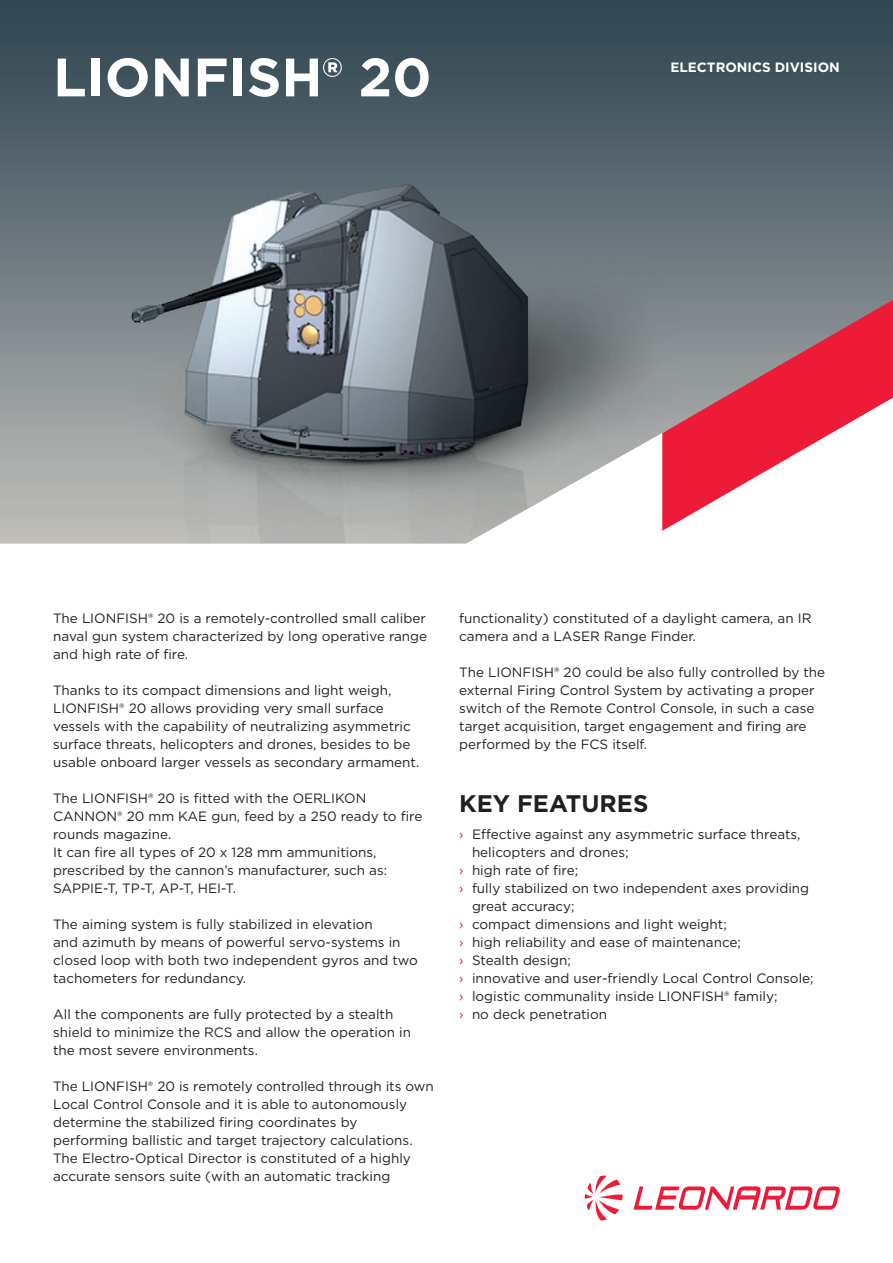
<style>
.page{position:relative;width:893px;height:1263px;background:#fff}
.page>*{position:absolute;margin:0;border:0;box-sizing:border-box;transform-origin:0 0}
.t1{font:700 54px "Gotham";color:#fff}
.t2{font:700 24px "Gotham";color:#231f20}
.t3{font:13.5px/18px "Gotham";color:#231f20}
.t4{font:700 13.5px "Gotham";color:#fff}
.s1{color:#ed1a38}
</style>
<div class="page">
<img style="left:0;top:0;width:893px;height:543px">
<svg style="left:585px;top:1175px;width:255px;height:45px"></svg>
<svg style="left:662px;top:300px;width:231px;height:231px"></svg>
<h1 class="t1" style="left:53px;top:41px;width:380px">LIONFISH® 20</h1>
<p class="t4" style="left:670px;top:58px;width:171px">ELECTRONICS DIVISION</p>
<p class="t3" style="left:53px;top:609px;width:376px;text-align:justify">The LIONFISH® 20 is a remotely-controlled small caliber naval gun system characterized by long operative range and high rate of fire.</p>
<p class="t3" style="left:53px;top:681px;width:368px">Thanks to its compact dimensions and light weigh, LIONFISH® 20 allows providing very small surface vessels with the capability of neutralizing asymmetric surface threats, helicopters and drones, besides to be usable onboard larger vessels as secondary armament.</p>
<p class="t3" style="left:53px;top:789px;width:371px">The LIONFISH® 20 is fitted with the OERLIKON CANNON® 20 mm KAE gun, feed by a 250 ready to fire rounds magazine.<br>It can fire all types of 20 x 128 mm ammunitions, prescribed by the cannon’s manufacturer, such as:<br>SAPPIE-T, TP-T, AP-T, HEI-T.</p>
<p class="t3" style="left:53px;top:915px;width:366px">The aiming system is fully stabilized in elevation<br>and azimuth by means of powerful servo-systems in closed loop with both two independent gyros and two tachometers for redundancy.</p>
<p class="t3" style="left:53px;top:1005px;width:359px">All the components are fully protected by a stealth shield to minimize the RCS and allow the operation in the most severe environments.</p>
<p class="t3" style="left:53px;top:1077px;width:382px">The LIONFISH® 20 is remotely controlled through its own Local Control Console and it is able to autonomously determine the stabilized firing coordinates by performing ballistic and target trajectory calculations.<br>The Electro-Optical Director is constituted of a highly accurate sensors suite (with an automatic tracking</p>
<p class="t3" style="left:459px;top:609px;width:354px">functionality) constituted of a daylight camera, an IR camera and a LASER Range Finder.</p>
<p class="t3" style="left:459px;top:663px;width:367px">The LIONFISH® 20 could be also fully controlled by the external Firing Control System by activating a proper switch of the Remote Control Console, in such a case target acquisition, target engagement and firing are performed by the FCS itself.</p>
<h2 class="t2" style="left:459px;top:787px;width:191px">KEY FEATURES</h2>
<p class="t3" style="left:459px;top:825px;width:343px"><span class="s1">›</span> Effective against any asymmetric surface threats,</p>
<p class="t3" style="left:472px;top:843px;width:158px">helicopters and drones;</p>
<p class="t3" style="left:459px;top:861px;width:120px"><span class="s1">›</span> high rate of fire;</p>
<p class="t3" style="left:459px;top:879px;width:351px"><span class="s1">›</span> fully stabilized on two independent axes providing</p>
<p class="t3" style="left:472px;top:897px;width:104px">great accuracy;</p>
<p class="t3" style="left:459px;top:915px;width:269px"><span class="s1">›</span> compact dimensions and light weight;</p>
<p class="t3" style="left:459px;top:933px;width:283px"><span class="s1">›</span> high reliability and ease of maintenance;</p>
<p class="t3" style="left:459px;top:951px;width:113px"><span class="s1">›</span> Stealth design;</p>
<p class="t3" style="left:459px;top:969px;width:356px"><span class="s1">›</span> innovative and user-friendly Local Control Console;</p>
<p class="t3" style="left:459px;top:987px;width:320px"><span class="s1">›</span> logistic communality inside LIONFISH® family;</p>
<p class="t3" style="left:459px;top:1005px;width:149px"><span class="s1">›</span> no deck penetration</p>
</div>
